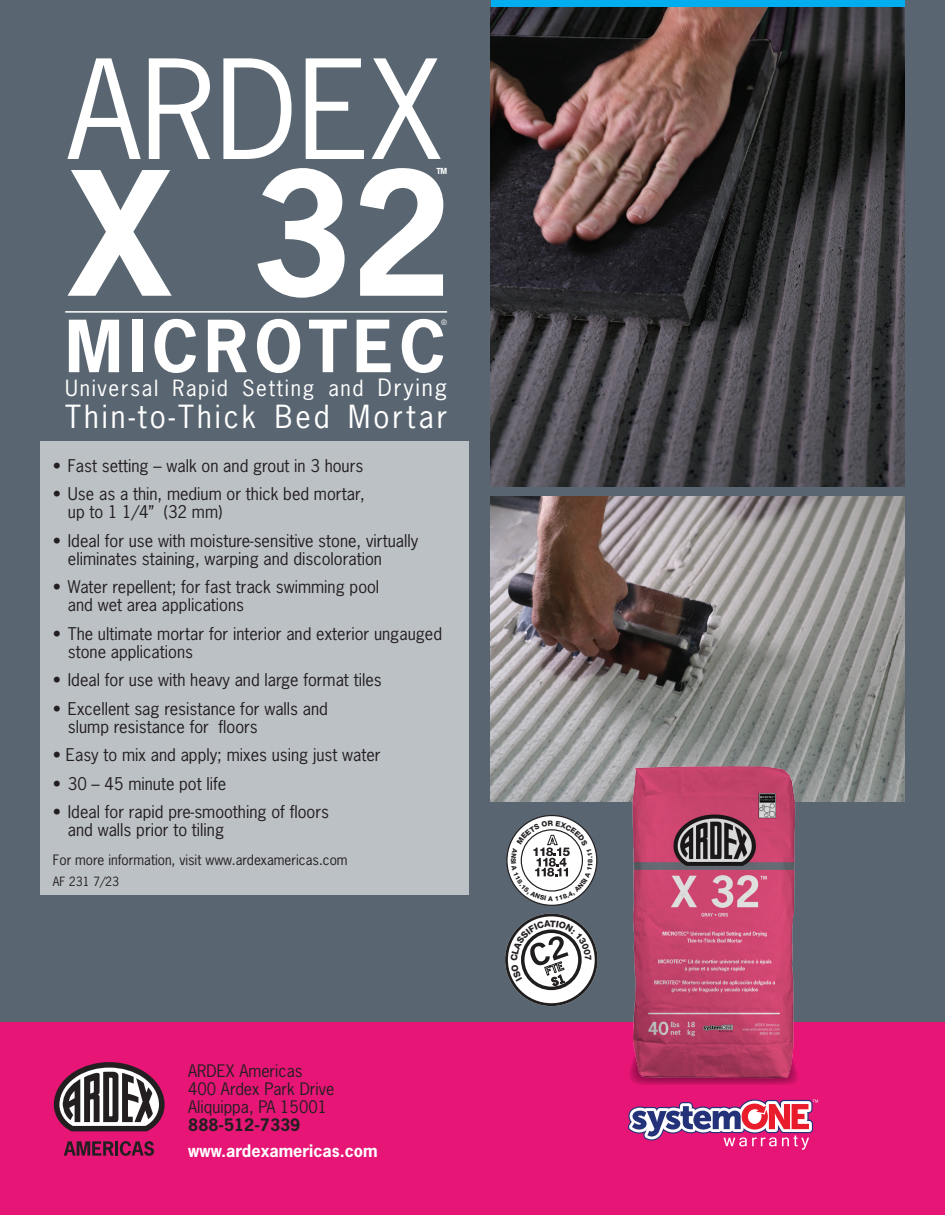
<style>
.page{position:relative;width:945px;height:1215px;background:#fff}
.page>*{position:absolute;margin:0;border:0;box-sizing:border-box;transform-origin:0 0}
.t1{font:700 161.55px "News Gothic Std";color:#fff}
.t2{font:700 67.5px "News Gothic Std";letter-spacing:.085em;color:#fff}
.t3{font:30px "News Gothic Std";letter-spacing:.1em;color:#fff}
.t4{font:21px "News Gothic Std";letter-spacing:.08em;color:#fff}
.t5{font:16.5px/18px "News Gothic Std";color:#231f20}
.t6{font:16.2px/17.9px "News Gothic Std";color:#231f20}
.t7{font:700 16.2px "News Gothic Std";color:#fff}
.t8{font:700 16.2px "News Gothic Std";color:#231f20}
.t9{font:13.5px "News Gothic Std";color:#231f20}
.t10{font:12px "News Gothic Std";color:#231f20}
.t11{font:700 7.8px "News Gothic Std";color:#fff}
.t12{font:7.05px "News Gothic Std";color:#fff}
.s1{font-size:22.5px}
</style>
<div class="page">
<div style="left:1px;top:0;width:944px;height:1022px;background:#596671"></div>
<img style="left:491px;top:497px;width:413px;height:305px">
<img style="left:491px;top:7px;width:413px;height:480px">
<div style="left:40px;top:441px;width:429px;height:454px;background:#bcc1c6"></div>
<div style="left:0;top:1022px;width:945px;height:193px;background:#e71676"></div>
<svg style="left:54px;top:1062px;width:111px;height:69px"></svg>
<svg style="left:64px;top:1141px;width:50px;height:15px"></svg>
<hr style="left:115px;top:1141px;width:3px;height:15px;background:#231f20">
<svg style="left:120px;top:1141px;width:34px;height:15px"></svg>
<hr style="left:65px;top:311px;width:382px;height:2px;background:#fff">
<svg style="left:67px;top:58px;width:374px;height:101px"></svg>
<svg style="left:506px;top:815px;width:91px;height:91px"></svg>
<svg style="left:635px;top:1083px;width:159px;height:2px"></svg>
<img style="left:618px;top:761px;width:190px;height:322px">
<svg style="left:629px;top:1099px;width:189px;height:51px"></svg>
<svg style="left:511px;top:821px;width:82px;height:80px;background:#d3d3d4"></svg>
<svg style="left:505px;top:914px;width:93px;height:92px"></svg>
<h1 class="t1" style="left:67px;top:128px;width:386px">X 32</h1>
<p class="t11" style="left:436px;top:166px;width:12px">TM</p>
<h2 class="t2" style="left:65px;top:302px;width:382px">MICROTEC</h2>
<p class="t12" style="left:441px;top:318px;width:7px">®</p>
<p class="t4" style="left:65px;top:375px;width:383px">Universal Rapid Setting and <span class="s1">Drying</span></p>
<h3 class="t3" style="left:65px;top:397px;width:383px">Thin-to-Thick Bed Mortar</h3>
<p class="t5" style="left:53px;top:456px;width:312px">• Fast setting – walk on and grout in 3 hours</p>
<p class="t5" style="left:68px;top:485px;width:298px;text-indent:-15px">• Use as a thin, medium or thick bed mortar, up to 1 1/4” (32 mm)</p>
<p class="t5" style="left:68px;top:531px;width:352px;text-indent:-15px">• Ideal for use with moisture-sensitive stone, virtually eliminates staining, warping and discoloration</p>
<p class="t5" style="left:68px;top:578px;width:313px;text-indent:-15px">• Water repellent; for fast track swimming pool and wet area applications</p>
<p class="t5" style="left:68px;top:624px;width:376px;text-indent:-15px">• The ultimate mortar for interior and exterior ungauged stone applications</p>
<p class="t5" style="left:53px;top:671px;width:330px">• Ideal for use with heavy and large format tiles</p>
<p class="t5" style="left:68px;top:699px;width:262px;text-indent:-15px">• Excellent sag resistance for walls and slump resistance for floors</p>
<p class="t5" style="left:53px;top:746px;width:329px">• Easy to mix and apply; mixes using just water</p>
<p class="t5" style="left:53px;top:774px;width:175px">• 30 – 45 minute pot life</p>
<p class="t5" style="left:68px;top:803px;width:263px;text-indent:-15px">• Ideal for rapid pre-smoothing of floors and walls prior to tiling</p>
<p class="t9" style="left:53px;top:851px;width:296px">For more information, visit www.ardexamericas.com</p>
<p class="t10" style="left:53px;top:873px;width:68px">AF 231 7/23</p>
<p class="t6" style="left:188px;top:1062px;width:148px">ARDEX Americas<br>400 Ardex Park Drive<br>Aliquippa, PA 15001</p>
<p class="t8" style="left:188px;top:1114px;width:114px">888-512-7339</p>
<p class="t7" style="left:188px;top:1140px;width:191px">www.ardexamericas.com</p>
</div>
